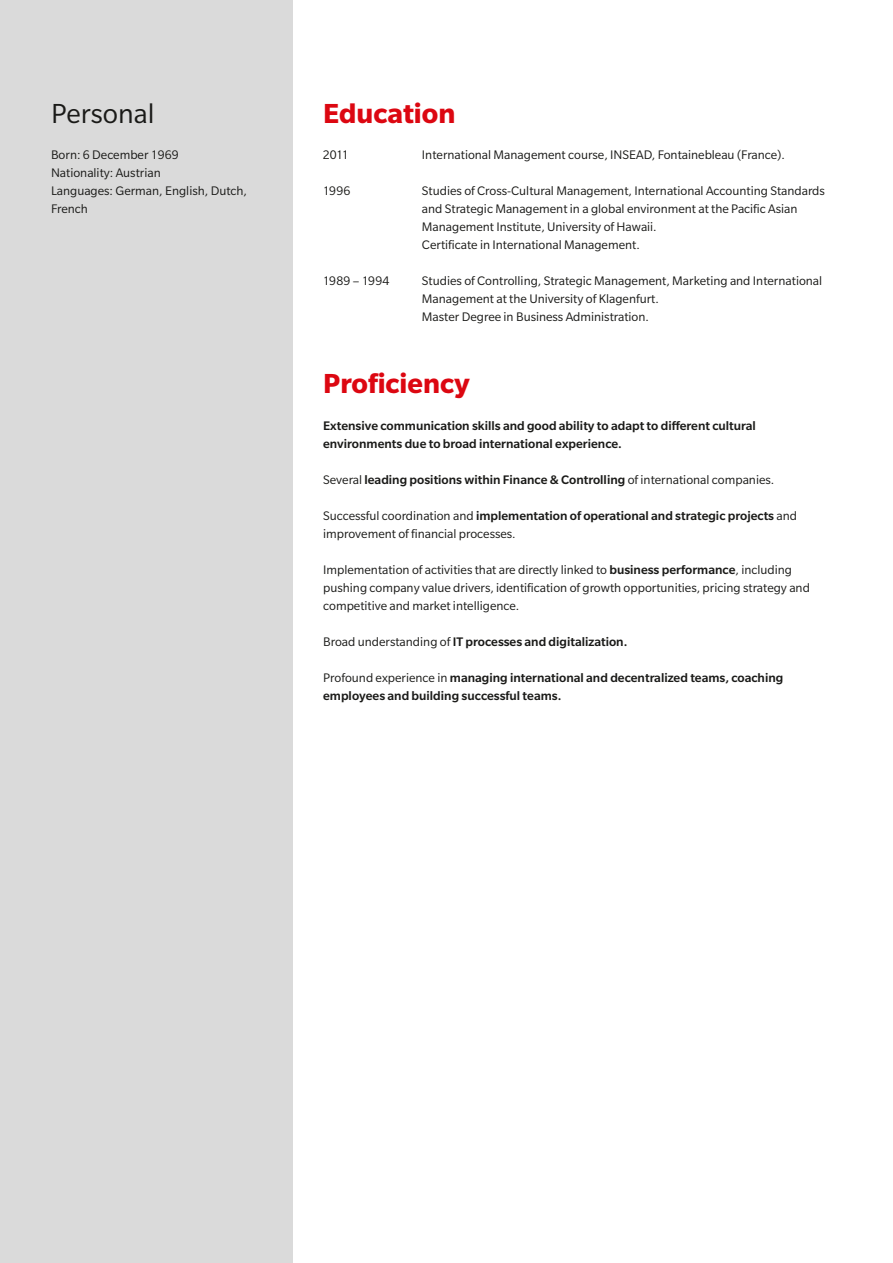
<style>
.page{position:relative;width:893px;height:1263px;background:#fff}
.page>*{position:absolute;margin:0;border:0;box-sizing:border-box;transform-origin:0 0}
.t1{font:700 30px "Slate Pro";color:#dc0711}
.t2{font:30px "Slate Pro";color:#1a1a18}
.t3{font:13.5px/18px "Slate Pro";color:#1a1a18}
.t4{font:500 13.5px/18px "Slate Pro";color:#1a1a18}
.s1{font-weight:400}
.s2{font-weight:500}
</style>
<div class="page">
<div style="left:0;top:0;width:292px;height:1263px;background:#dadada"></div>
<h1 class="t2" style="left:51px;top:98px;width:105px">Personal</h1>
<p class="t3" style="left:51px;top:146px;width:198px">Born: 6 December 1969<br>Nationality: Austrian<br>Languages: German, English, Dutch,<br>French</p>
<h1 class="t1" style="left:323px;top:97px;width:134px">Education</h1>
<p class="t3" style="left:323px;top:146px;width:27px">2011</p>
<p class="t3" style="left:323px;top:182px;width:29px">1996</p>
<p class="t3" style="left:323px;top:272px;width:68px">1989 – 1994</p>
<p class="t3" style="left:422px;top:146px;width:364px">International Management course, INSEAD, Fontainebleau (France).</p>
<p class="t3" style="left:422px;top:182px;width:404px">Studies of Cross-Cultural Management, International Accounting Standards and Strategic Management in a global environment at the Pacific Asian Management Institute, University of Hawaii.<br>Certificate in International Management.</p>
<p class="t3" style="left:422px;top:272px;width:402px">Studies of Controlling, Strategic Management, Marketing and International<br>Management at the University of Klagenfurt.<br>Master Degree in Business Administration.</p>
<h1 class="t1" style="left:323px;top:367px;width:148px">Proficiency</h1>
<p class="t4" style="left:323px;top:416px;width:434px">Extensive communication skills and good ability to adapt to different cultural environments due to broad international experience.</p>
<p class="t4" style="left:323px;top:470px;width:453px"><span class="s1">Several</span> leading positions within Finance &amp; Controlling <span class="s1">of international companies.</span></p>
<p class="t3" style="left:323px;top:506px;width:475px">Successful coordination and <span class="s2">implementation of operational and strategic projects</span> and improvement of financial processes.</p>
<p class="t3" style="left:323px;top:560px;width:488px">Implementation of activities that are directly linked to <span class="s2">business performance</span>, including pushing company value drivers, identification of growth opportunities, pricing strategy and competitive and market intelligence.</p>
<p class="t4" style="left:323px;top:632px;width:306px"><span class="s1">Broad understanding of</span> IT processes and digitalization.</p>
<p class="t4" style="left:323px;top:668px;width:462px"><span class="s1">Profound experience in</span> managing international and decentralized teams, coaching employees and building successful teams.</p>
</div>
